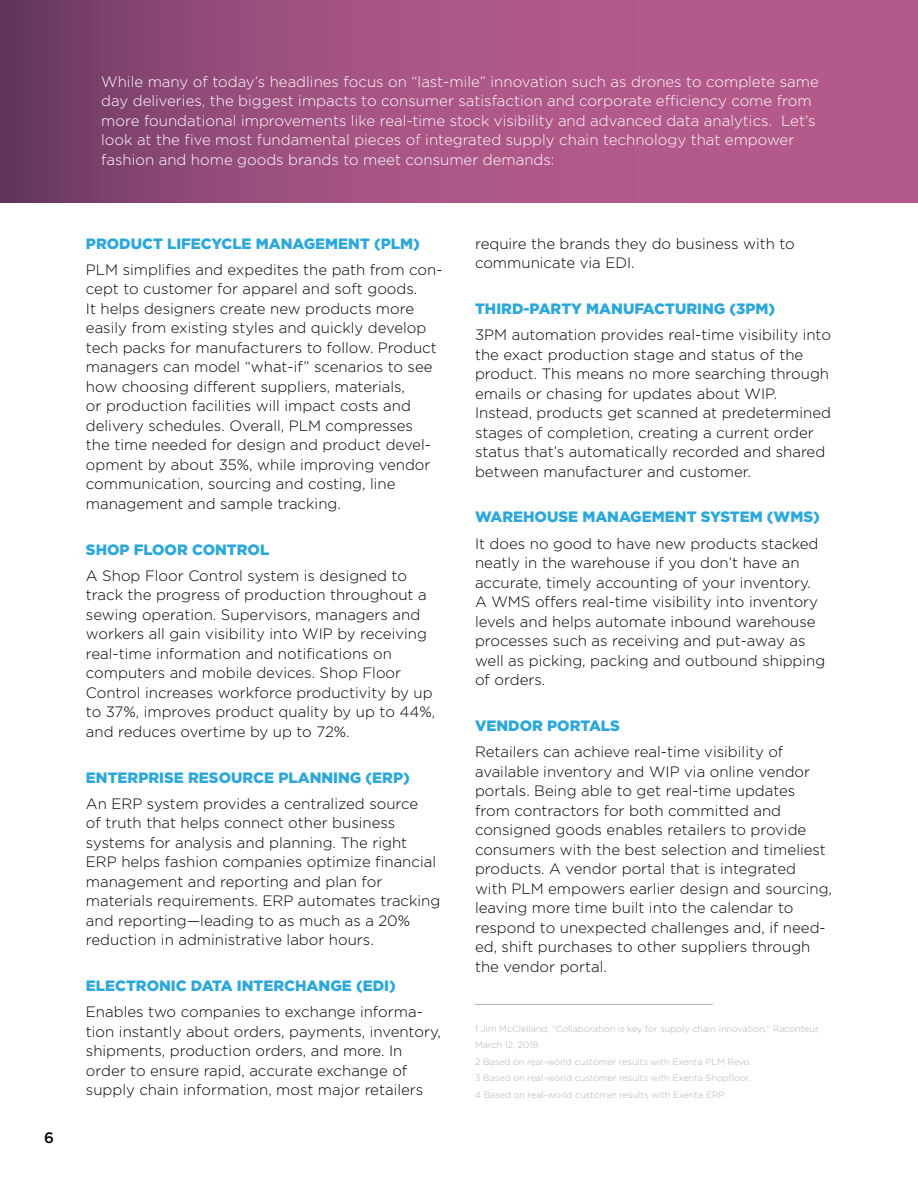
<style>
.page{position:relative;width:918px;height:1188px;background:#fff}
.page>*{position:absolute;margin:0;border:0;box-sizing:border-box;transform-origin:0 0}
.t1{font:300 15px/19.5px "Gotham";color:#000}
.t2{font:300 15px/19.5px "Gotham";color:#fff}
.t3{font:900 15px "Gotham";color:#29a8df}
.t4{font:500 15px "Gotham";color:#000}
.t5{font:300 9px/16.5px "Gotham";color:#abb0be}
</style>
<div class="page">
<svg style="left:0;top:0;width:918px;height:202px;background:#a05180"></svg>
<hr style="left:475px;top:1004px;width:238px;height:1px;background:#abb0be">
<p class="t4" style="left:44px;top:1129px;width:11px">6</p>
<p class="t2" style="left:101px;top:71px;width:719px">While many of today’s headlines focus on “last-mile” innovation such as drones to complete same day deliveries, the biggest impacts to consumer satisfaction and corporate efficiency come from more foundational improvements like real-time stock visibility and advanced data analytics. Let’s look at the five most fundamental pieces of integrated supply chain technology that empower fashion and home goods brands to meet consumer demands:</p>
<p class="t3" style="left:86px;top:235px;width:335px">PRODUCT LIFECYCLE MANAGEMENT (PLM)</p>
<p class="t1" style="left:86px;top:260px;width:358px">PLM simplifies and expedites the path from con&shy;cept to customer for apparel and soft goods.<br>It helps designers create new products more easily from existing styles and quickly develop tech packs for manufacturers to follow. Product managers can model “what-if” scenarios to see how choosing different suppliers, materials,<br>or production facilities will impact costs and delivery schedules. Overall, PLM compresses<br>the time needed for design and product devel&shy;opment by about 35%, while improving vendor communication, sourcing and costing, line management and sample tracking.</p>
<p class="t3" style="left:86px;top:541px;width:185px">SHOP FLOOR CONTROL</p>
<p class="t1" style="left:86px;top:566px;width:351px">A Shop Floor Control system is designed to track the progress of production throughout a sewing operation. Supervisors, managers and workers all gain visibility into WIP by receiving real-time information and notifications on computers and mobile devices. Shop Floor Control increases workforce productivity by up to 37%, improves product quality by up to 44%, and reduces overtime by up to 72%.</p>
<p class="t3" style="left:86px;top:769px;width:325px">ENTERPRISE RESOURCE PLANNING (ERP)</p>
<p class="t1" style="left:86px;top:794px;width:356px">An ERP system provides a centralized source<br>of truth that helps connect other business systems for analysis and planning. The right ERP helps fashion companies optimize financial management and reporting and plan for materials requirements. ERP automates tracking and reporting—leading to as much as a 20% reduction in administrative labor hours.</p>
<p class="t3" style="left:86px;top:977px;width:311px">ELECTRONIC DATA INTERCHANGE (EDI)</p>
<p class="t1" style="left:86px;top:1002px;width:357px">Enables two companies to exchange informa&shy;tion instantly about orders, payments, inventory, shipments, production orders, and more. In order to ensure rapid, accurate exchange of supply chain information, most major retailers</p>
<p class="t1" style="left:475px;top:233px;width:321px">require the brands they do business with to communicate via EDI.</p>
<p class="t3" style="left:475px;top:300px;width:302px">THIRD-PARTY MANUFACTURING (3PM)</p>
<p class="t1" style="left:475px;top:325px;width:358px">3PM automation provides real-time visibility into the exact production stage and status of the product. This means no more searching through emails or chasing for updates about WIP.<br>Instead, products get scanned at predetermined stages of completion, creating a current order status that’s automatically recorded and shared between manufacturer and customer.</p>
<p class="t3" style="left:475px;top:508px;width:346px">WAREHOUSE MANAGEMENT SYSTEM (WMS)</p>
<p class="t1" style="left:475px;top:533px;width:352px">It does no good to have new products stacked neatly in the warehouse if you don’t have an accurate, timely accounting of your inventory.<br>A WMS offers real-time visibility into inventory levels and helps automate inbound warehouse processes such as receiving and put-away as well as picking, packing and outbound shipping of orders.</p>
<p class="t3" style="left:475px;top:717px;width:146px">VENDOR PORTALS</p>
<p class="t1" style="left:475px;top:742px;width:359px">Retailers can achieve real-time visibility of available inventory and WIP via online vendor portals. Being able to get real-time updates from contractors for both committed and consigned goods enables retailers to provide consumers with the best selection and timeliest products. A vendor portal that is integrated<br>with PLM empowers earlier design and sourcing, leaving more time built into the calendar to respond to unexpected challenges and, if need&shy;ed, shift purchases to other suppliers through the vendor portal.</p>
<p class="t5" style="left:475px;top:1020px;width:346px">1 Jim McClelland, “Collaboration is key for supply chain innovation,” Raconteur, March 12, 2019.<br>2 Based on real-world customer results with Exenta PLM Revo.<br>3 Based on real-world customer results with Exenta Shopfloor.<br>4 Based on real-world customer results with Exenta ERP.</p>
</div>
